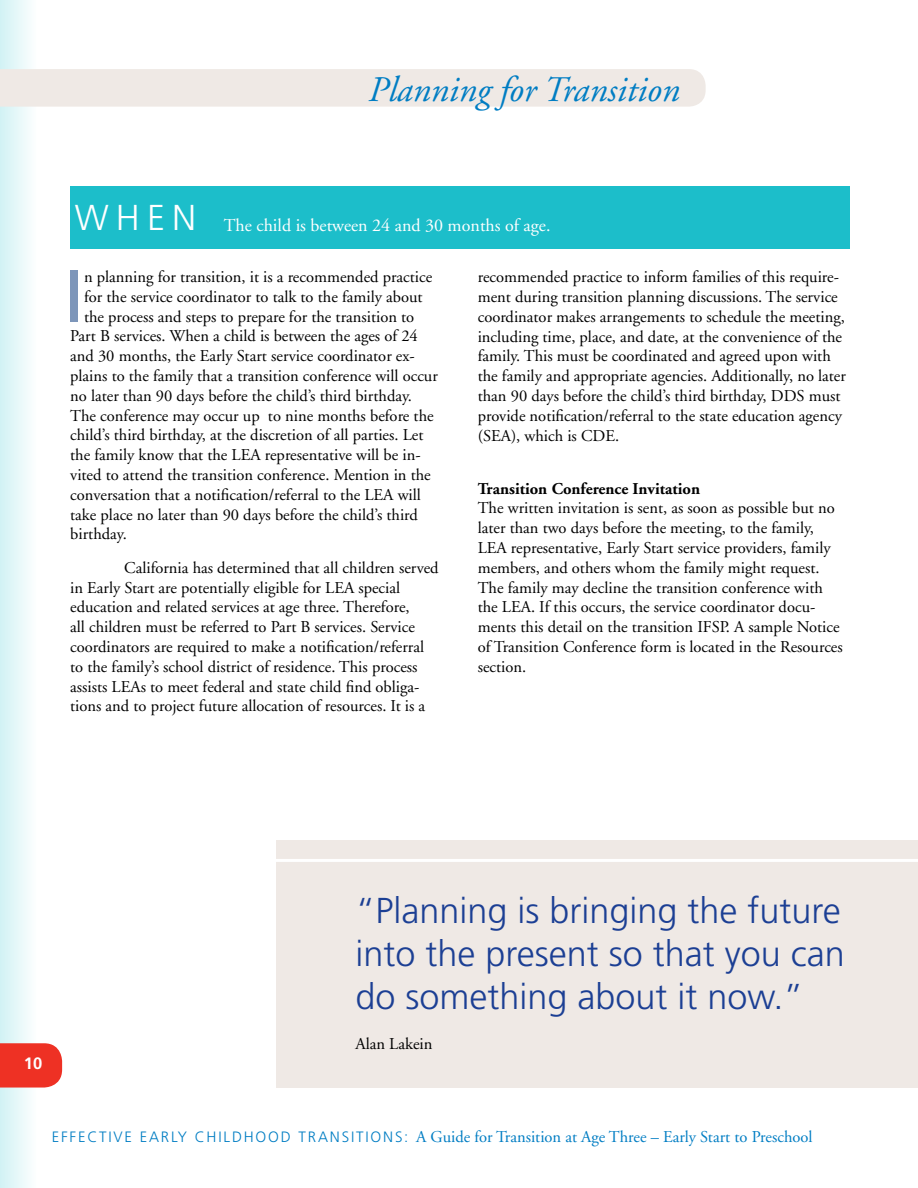
<style>
.page{position:relative;width:918px;height:1188px;background:#fff}
.page>*{position:absolute;margin:0;border:0;box-sizing:border-box;transform-origin:0 0}
.t1{font:73.2px "Frutiger";color:#7d96ba}
.t2{font:300 36px/43.2px "Frutiger";color:#1c3f94;text-align:justify}
.t3{font:italic 36px "Adobe Garamond";color:#007dc3}
.t4{font:18px "Adobe Garamond";color:#fff}
.t5{font:16.5px/19.8px "Adobe Garamond";color:#000}
.t6{font:16.5px "Adobe Garamond";color:#007dc3}
.t7{font:700 16.5px "Adobe Garamond";color:#000}
.t8{font:700 16.5px "Frutiger";color:#fff}
.s1{font-family:"Frutiger";font-weight:300;font-size:36px}
.s2{font-family:"Frutiger";font-weight:300;font-size:15px}
</style>
<div class="page">
<svg style="left:0;top:0;width:29px;height:1188px"></svg>
<svg style="left:0;top:1043px;width:62px;height:45px;background:#ee3d31"></svg>
<div style="left:276px;top:840px;width:642px;height:248px;background:#efe9e5"></div>
<hr style="left:256px;top:859px;width:662px;height:3px;background:#fff">
<div style="left:0;top:69px;width:706px;height:38px;background:#efe9e5"></div>
<div style="left:70px;top:186px;width:780px;height:62px;background:#1cbeca"></div>
<p class="t3" style="left:368px;top:70px;width:313px">Planning for Transition</p>
<p class="t4" style="left:75px;top:216px;width:477px"><span class="s1">W h E n</span> The child is between 24 and 30 months of age.</p>
<p class="t1" style="left:64px;top:253px;width:22px">I</p>
<p class="t5" style="left:84px;top:267px;width:350px">n planning for transition, it is a recommended practice</p>
<p class="t5" style="left:478px;top:267px;width:370px">recommended practice to inform families of this require&shy;ment during transition planning discussions. The service coordinator makes arrangements to schedule the meeting, including time, place, and date, at the convenience of the family. This must be coordinated and agreed upon with the family and appropriate agencies. Additionally, no later than 90 days before the child’s third birthday, DDS must provide notification/referral to the state education agency (SEA), which is CDE.</p>
<p class="t7" style="left:478px;top:479px;width:224px">Transition Conference Invitation</p>
<p class="t5" style="left:478px;top:499px;width:367px">The written invitation is sent, as soon as possible but no later than two days before the meeting, to the family, LEA representative, Early Start service providers, family members, and others whom the family might request.<br>The family may decline the transition conference with the LEA. If this occurs, the service coordinator docu&shy;ments this detail on the transition IFSP. A sample Notice of Transition Conference form is located in the Resources section.</p>
<p class="t5" style="left:84px;top:287px;width:340px">for the service coordinator to talk to the family about</p>
<p class="t5" style="left:84px;top:307px;width:332px">the process and steps to prepare for the transition to</p>
<p class="t5" style="left:70px;top:327px;width:349px">Part B services. When a child is between the ages of 24</p>
<p class="t5" style="left:70px;top:347px;width:346px">and 30 months, the Early Start service coordinator ex-</p>
<p class="t5" style="left:70px;top:366px;width:369px">plains to the family that a transition conference will occur</p>
<p class="t5" style="left:70px;top:386px;width:343px">no later than 90 days before the child’s third birthday.</p>
<p class="t5" style="left:70px;top:406px;width:365px">The conference may occur up to nine months before the</p>
<p class="t5" style="left:70px;top:426px;width:355px">child’s third birthday, at the discretion of all parties. Let</p>
<p class="t5" style="left:70px;top:446px;width:352px">the family know that the LEA representative will be in-</p>
<p class="t5" style="left:70px;top:465px;width:362px">vited to attend the transition conference. Mention in the</p>
<p class="t5" style="left:70px;top:485px;width:352px">conversation that a notification/referral to the LEA will</p>
<p class="t5" style="left:70px;top:505px;width:349px">take place no later than 90 days before the child’s third</p>
<p class="t5" style="left:70px;top:525px;width:58px">birthday.</p>
<p class="t5" style="left:70px;top:558px;width:370px;text-indent:54px">California has determined that all children served in Early Start are potentially eligible for LEA special education and related services at age three. Therefore,<br>all children must be referred to Part B services. Service coordinators are required to make a notification/referral to the family’s school district of residence. This process assists LEAs to meet federal and state child find obliga&shy;tions and to project future allocation of resources. It is a</p>
<p class="t8" style="left:24px;top:1054px;width:20px">10</p>
<h1 class="t2" style="left:355px;top:889px;width:491px">“planning is bringing the future into the present so that you can do something about it now.”</h1>
<p class="t5" style="left:355px;top:1034px;width:78px">Alan Lakein</p>
<p class="t6" style="left:52px;top:1128px;width:762px"><span class="s2">E ff ECT iv E EA rly C hildhood T r A nsi T ions:</span> A Guide for Transition at Age Three – Early Start to Preschool</p>
</div>
